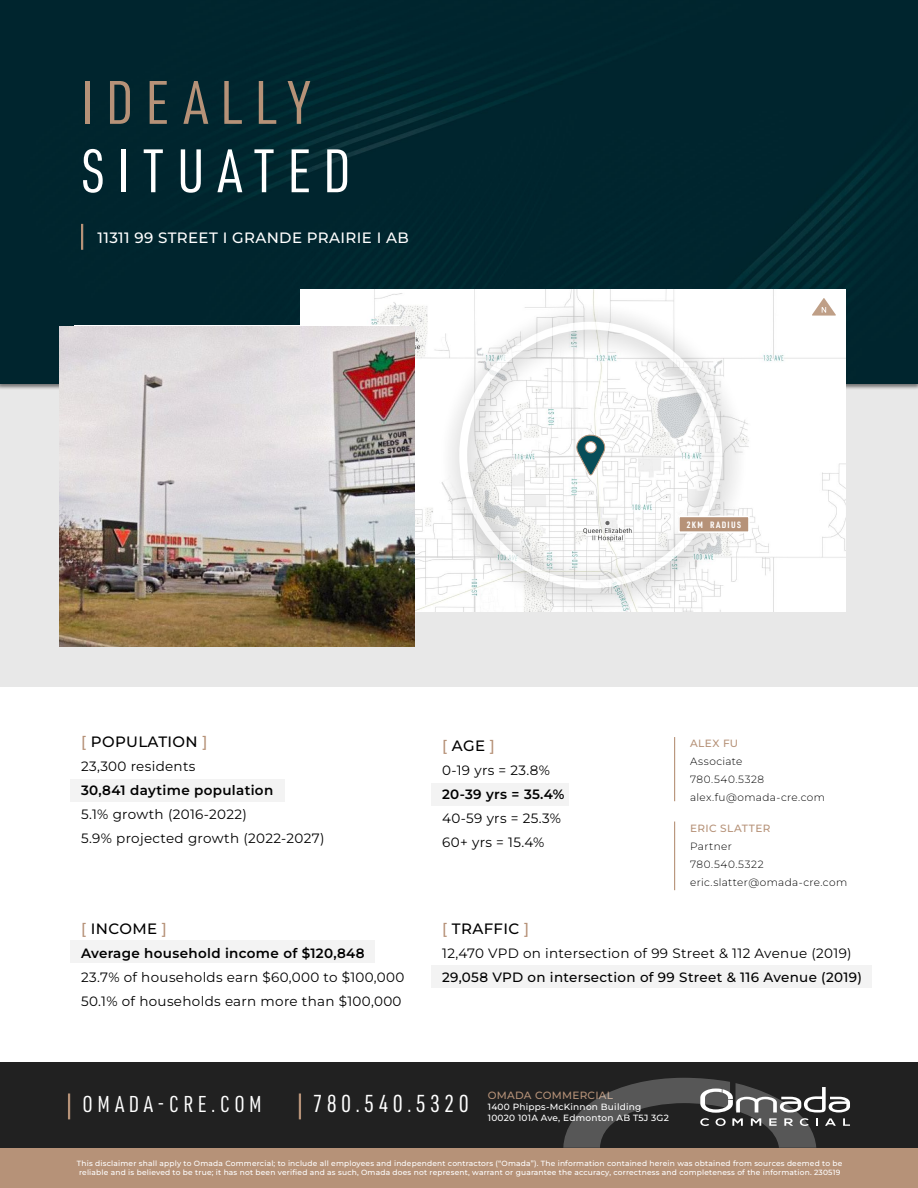
<style>
.page{position:relative;width:918px;height:1188px;background:#fff}
.page>*{position:absolute;margin:0;border:0;box-sizing:border-box;transform-origin:0 0}
.t1{font:60px "URWDIN Cond";letter-spacing:.21em;color:#fff}
.t2{font:60px "URWDIN Cond";letter-spacing:.2em;color:#b69278}
.t3{font:24px "URWDIN Cond";letter-spacing:.175em;color:#fff}
.t4{font:22.5px "URWDIN Cond";letter-spacing:.2em;color:#fff}
.t5{font:500 15px "Montserrat";letter-spacing:.025em;color:#000}
.t6{font:500 15px "Montserrat";letter-spacing:.025em;color:#fff}
.t7{font:13.5px/24px "Montserrat";letter-spacing:.025em;color:#000}
.t8{font:600 13.5px "Montserrat";letter-spacing:.025em;color:#000}
.t9{font:500 13.5px "Montserrat";letter-spacing:.025em;color:#000}
.t10{font:300 10.5px/18px "Montserrat";letter-spacing:.035em;color:#000}
.t11{font:500 10.5px "Montserrat";letter-spacing:.025em;color:#b69278}
.t12{font:500 9px/10.8px "Montserrat";letter-spacing:.025em;color:#fff}
.t13{font:700 9px "URWDIN Cond";letter-spacing:.15em;color:#fff}
.t14{font:500 7.5px/9px "Montserrat";letter-spacing:.025em;color:#fff}
.s1{color:#b69278}
</style>
<div class="page">
<div style="left:71px;top:779px;width:214px;height:22px;background:#f3f3f3"></div>
<div style="left:71px;top:940px;width:304px;height:22px;background:#f3f3f3"></div>
<div style="left:431px;top:783px;width:138px;height:23px;background:#f3f3f3"></div>
<div style="left:431px;top:965px;width:440px;height:22px;background:#f3f3f3"></div>
<div style="left:0;top:384px;width:918px;height:302px;background:#e8e8e8"></div>
<div style="left:0;top:0;width:918px;height:384px;background:#00252e"></div>
<hr style="left:81px;top:224px;width:2px;height:26px;background:#b69278">
<div style="left:0;top:1148px;width:918px;height:40px;background:#b69278"></div>
<div style="left:0;top:1062px;width:918px;height:86px;background:#212121"></div>
<hr style="left:68px;top:1093px;width:2px;height:26px;background:#b69278">
<hr style="left:299px;top:1093px;width:2px;height:26px;background:#b69278">
<svg style="left:563px;top:1078px;width:287px;height:70px"></svg>
<div style="left:300px;top:289px;width:545px;height:322px;background:#fff"></div>
<svg style="left:812px;top:298px;width:24px;height:18px"></svg>
<div style="left:439px;top:301px;width:310px;height:314px;background:#000;opacity:.6"></div>
<div style="left:459px;top:322px;width:263px;height:266px;border:8px solid #fff;border-radius:50%"></div>
<svg style="left:575px;top:434px;width:31px;height:42px"></svg>
<div style="left:585px;top:442px;width:11px;height:11px;background:#fff;border-radius:50%"></div>
<div style="left:585px;top:441px;width:12px;height:12px;border:1px solid #b69278;border-radius:50%"></div>
<img style="left:60px;top:326px;width:355px;height:320px">
<div style="left:679px;top:516px;width:70px;height:16px;background:#b69278"></div>
<div style="left:678px;top:516px;width:72px;height:17px;border:2px solid #fff"></div>
<hr style="left:674px;top:737px;width:1px;height:64px;background:#b69278">
<hr style="left:674px;top:822px;width:1px;height:68px;background:#b69278">
<h1 class="t2" style="left:81px;top:63px;width:231px">IDEALLY</h1>
<h1 class="t1" style="left:81px;top:131px;width:271px">SITUATED</h1>
<h3 class="t6" style="left:98px;top:227px;width:313px">11311 99 STREET I GRANDE PRAIRIE I AB</h3>
<p class="t13" style="left:687px;top:518px;width:56px">2KM RADIUS</p>
<h3 class="t5" style="left:81px;top:732px;width:128px"><span class="s1">[</span> POPULATION <span class="s1">]</span></h3>
<h3 class="t7" style="left:81px;top:754px;width:116px">23,300 residents</h3>
<h3 class="t8" style="left:81px;top:781px;width:194px">30,841 daytime population</h3>
<h3 class="t7" style="left:81px;top:802px;width:245px">5.1% growth (2016-2022)<br>5.9% projected growth (2022-2027)</h3>
<h3 class="t5" style="left:81px;top:918px;width:87px"><span class="s1">[</span> INCOME <span class="s1">]</span></h3>
<h3 class="t8" style="left:81px;top:944px;width:285px">Average household income of $120,848</h3>
<h3 class="t7" style="left:81px;top:965px;width:325px">23.7% of households earn $60,000 to $100,000<br>50.1% of households earn more than $100,000</h3>
<h3 class="t5" style="left:442px;top:735px;width:54px"><span class="s1">[</span> AGE <span class="s1">]</span></h3>
<h3 class="t7" style="left:442px;top:758px;width:109px">0-19 yrs = 23.8%</h3>
<h3 class="t8" style="left:442px;top:785px;width:124px">20-39 yrs = 35.4%</h3>
<h3 class="t7" style="left:442px;top:806px;width:121px">40-59 yrs = 25.3%<br>60+ yrs = 15.4%</h3>
<h3 class="t11" style="left:690px;top:736px;width:50px">ALEX FU</h3>
<h3 class="t10" style="left:690px;top:752px;width:136px">Associate<br>780.540.5328 alex.fu@omada-cre.com</h3>
<h3 class="t11" style="left:690px;top:821px;width:82px">ERIC SLATTER</h3>
<h3 class="t10" style="left:690px;top:837px;width:159px">Partner<br>780.540.5322 eric.slatter@omada-cre.com</h3>
<h3 class="t5" style="left:442px;top:918px;width:89px"><span class="s1">[</span> TRAFFIC <span class="s1">]</span></h3>
<h3 class="t7" style="left:442px;top:941px;width:411px">12,470 VPD on intersection of 99 Street &amp; 112 Avenue (2019)</h3>
<h3 class="t9" style="left:442px;top:968px;width:422px">29,058 VPD on intersection of 99 Street &amp; 116 Avenue (2019)</h3>
<h3 class="t4" style="left:83px;top:1089px;width:181px">OMADA-CRE.COM</h3>
<h2 class="t3" style="left:313px;top:1088px;width:158px">780.540.5320</h2>
<h3 class="t11" style="left:488px;top:1089px;width:127px">OMADA COMMERCIAL</h3>
<p class="t12" style="left:488px;top:1101px;width:183px">1400 Phipps-McKinnon Building<br>10020 101A Ave, Edmonton AB T5J 3G2</p>
<p class="t14" style="left:77px;top:1159px;width:767px">This disclaimer shall apply to Omada Commercial; to include all employees and independent contractors (“Omada”). The information contained herein was obtained from sources deemed to be reliable and is believed to be true; it has not been verified and as such, Omada does not represent, warrant or guarantee the accuracy, correctness and completeness of the information. 230519</p>
</div>
